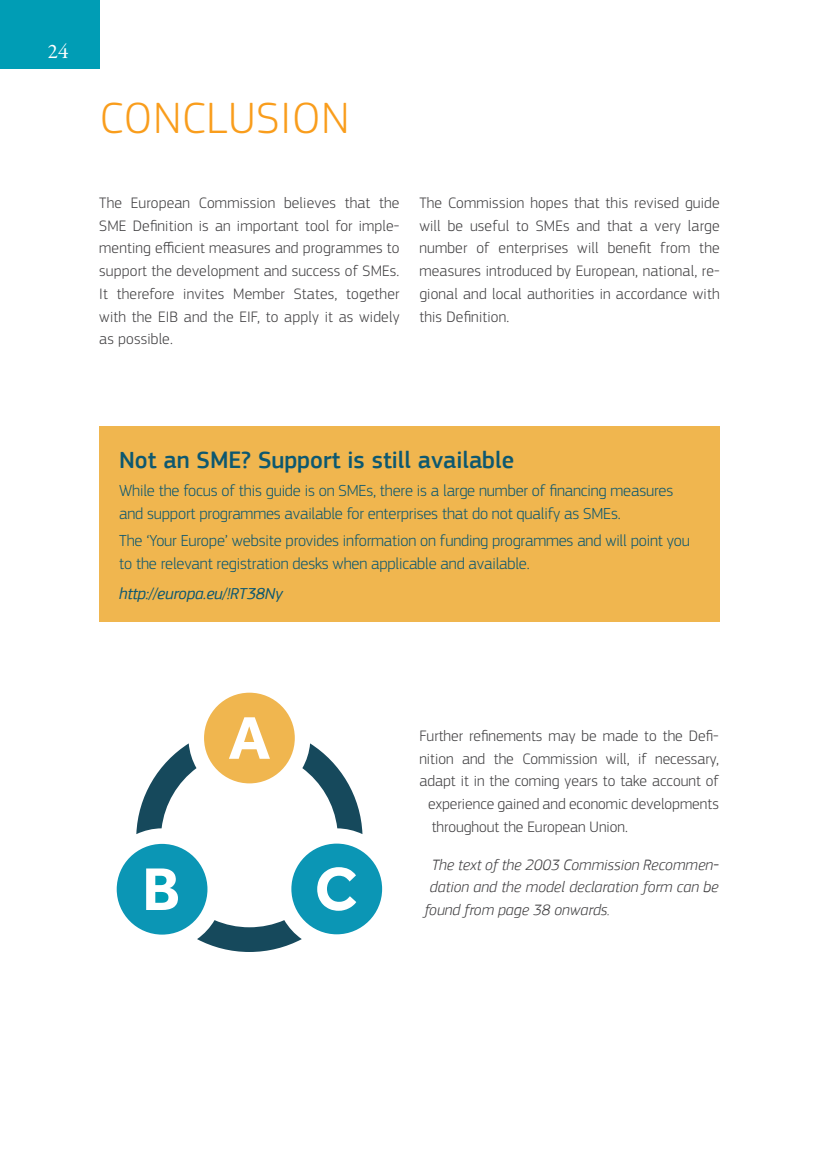
<style>
.page{position:relative;width:819px;height:1166px;background:#fff}
.page>*{position:absolute;margin:0;border:0;box-sizing:border-box;transform-origin:0 0}
.Header_1{font:300 45.5px "EC Square Sans Pro";letter-spacing:.02em;color:#f99d1c}
.Header_Box{font:500 24.5px "EC Square Sans Pro";color:#0d5870}
.t1{font:21px "Garamond Premr Pro";color:#fff}
.body_box{font:300 16.62px/22.8px "EC Square Sans Pro";letter-spacing:-.01em;color:#0d5870}
.t2{font:italic 16.62px "EC Square Sans Pro";letter-spacing:-.01em;color:#0d5870}
.Body_2{font:300 15.75px/22.8px "EC Square Sans Pro";color:#414042;text-align:justify}
.Body_2-2{font:italic 300 15.75px "EC Square Sans Pro";color:#414042}
</style>
<div class="page">
<div style="left:99px;top:426px;width:620px;height:196px;background:#f0b64f"></div>
<svg style="left:136px;top:743px;width:60px;height:91px"></svg>
<svg style="left:302px;top:743px;width:60px;height:91px"></svg>
<svg style="left:204px;top:693px;width:91px;height:90px"></svg>
<svg style="left:117px;top:843px;width:265px;height:109px"></svg>
<div style="left:0;top:0;width:99px;height:68px;background:#009db5"></div>
<h3 class="t1" style="left:48px;top:39px;width:22px">24</h3>
<p class="Header_1" style="left:100px;top:92px;width:251px">CONCLUSION</p>
<p class="Body_2" style="left:99px;top:191px;width:302px">The European Commission believes that the SME Definition is an important tool for imple&shy;menting efficient measures and programmes to support the development and success of SMEs.<br>It therefore invites Member States, together with the EIB and the EIF, to apply it as widely as possible.</p>
<p class="Body_2" style="left:419px;top:191px;width:302px">The Commission hopes that this revised guide will be useful to SMEs and that a very large number of enterprises will benefit from the measures introduced by European, national, re&shy;gional and local authorities in accordance with this Definition.</p>
<p class="Header_Box" style="left:119px;top:446px;width:396px">Not an SME? Support is still available</p>
<p class="body_box" style="left:119px;top:479px;width:555px">While the focus of this guide is on SMEs, there is a large number of financing measures and support programmes available for enterprises that do not qualify as SMEs.</p>
<p class="body_box" style="left:119px;top:529px;width:572px">The ‘Your Europe’ website provides information on funding programmes and will point you to the relevant registration desks when applicable and available.</p>
<p class="t2" style="left:119px;top:583px;width:165px">http://europa.eu/!RT38Ny</p>
<p class="Body_2" style="left:419px;top:724px;width:301px">Further refinements may be made to the Defi-</p>
<p class="Body_2" style="left:419px;top:747px;width:301px">nition and the Commission will, if necessary,</p>
<p class="Body_2" style="left:419px;top:770px;width:301px">adapt it in the coming years to take account of</p>
<p class="Body_2" style="left:428px;top:792px;width:292px">experience gained and economic developments</p>
<p class="Body_2" style="left:431px;top:815px;width:198px">throughout the European Union.</p>
<p class="Body_2-2" style="left:431px;top:855px;width:289px">The text of the 2003 Commission Recommen-</p>
<p class="Body_2-2" style="left:430px;top:878px;width:290px">dation and the model declaration form can be</p>
<p class="Body_2-2" style="left:424px;top:900px;width:187px">found from page 38 onwards.</p>
</div>
